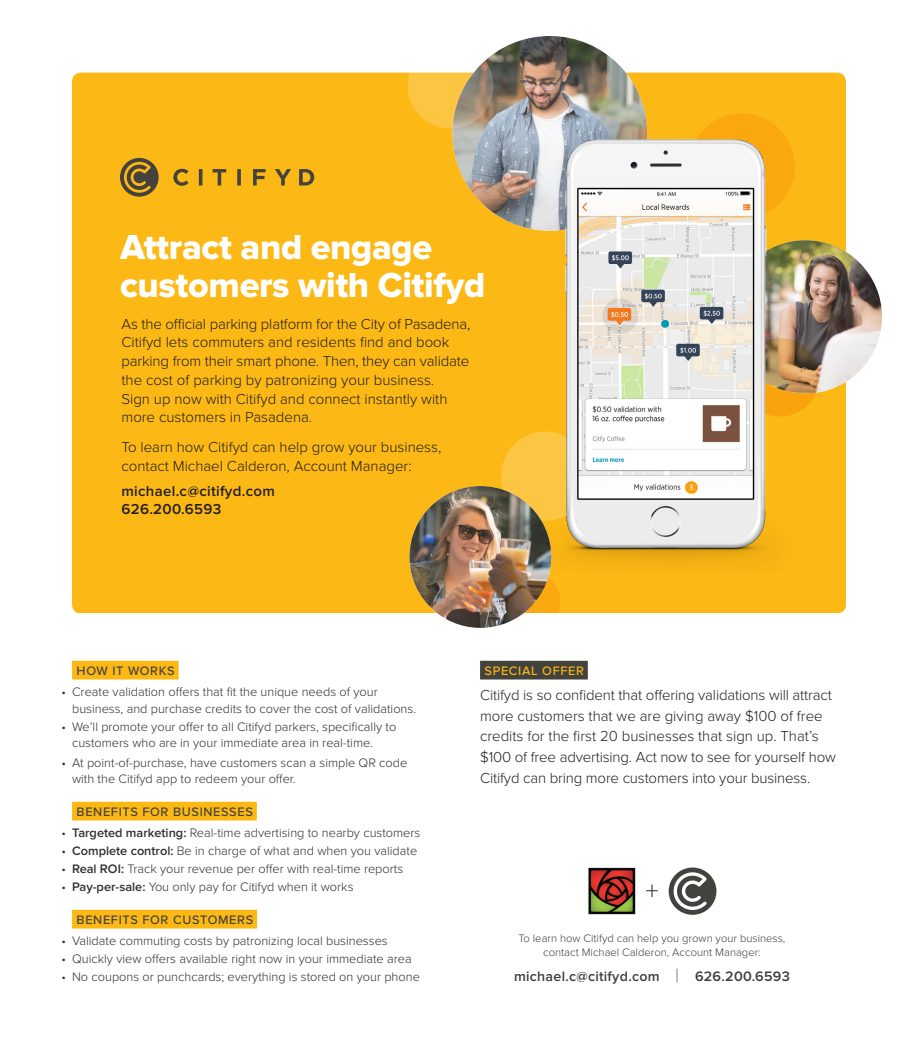
<style>
.page{position:relative;width:918px;height:1053px;background:#fff}
.page>*{position:absolute;margin:0;border:0;box-sizing:border-box;transform-origin:0 0}
.Introduction{font:36px/37.5px "Proxima Nova Extrabld";letter-spacing:-.01em;color:#fff}
.Benefits{font:300 15px/18.8px "Proxima Nova";color:#231f20}
.Benefits-2{font:600 15px/18.8px "Proxima Nova";letter-spacing:.02em;color:#231f20}
.Product_Overview{font:600 14.25px "Proxima Nova";letter-spacing:.02em;color:#3e3e3f}
.Benefits-3{font:300 12.75px/16.5px "Proxima Nova";color:#312f30}
.Benefit_Title{font:500 12.75px "Proxima Nova";letter-spacing:.05em;color:#43423d}
.Benefit_Title-2{font:500 12.75px "Proxima Nova";letter-spacing:.05em;color:#fcb814}
.Product_Overview-2{font:300 11.25px/14.2px "Proxima Nova";color:#3e3e3f;text-align:center}
.s1{font-weight:600}
.s2{font-family:"Proxima Nova T";font-weight:100;font-size:19.5px}
</style>
<div class="page">
<div style="left:72px;top:73px;width:774px;height:541px;background:#fcb814;border-radius:9px"></div>
<div style="left:689px;top:113px;width:106px;height:106px;background:#fba80e;border-radius:50%"></div>
<svg style="left:500px;top:571px;width:60px;height:61px"></svg>
<div style="left:72px;top:661px;width:107px;height:19px;background:#fcb814"></div>
<div style="left:72px;top:802px;width:185px;height:19px;background:#fcb814"></div>
<div style="left:72px;top:910px;width:185px;height:19px;background:#fcb814"></div>
<img style="left:452px;top:36px;width:195px;height:195px;border-radius:97px">
<img style="left:729px;top:240px;width:153px;height:153px;border-radius:77px">
<div style="left:501px;top:431px;width:89px;height:90px;background:#fcc542;border-radius:50%"></div>
<svg style="left:408px;top:43px;width:85px;height:86px"></svg>
<svg style="left:741px;top:338px;width:78px;height:79px"></svg>
<img style="left:541px;top:124px;width:256px;height:449px">
<svg style="left:120px;top:158px;width:39px;height:39px"></svg>
<svg style="left:173px;top:169px;width:16px;height:17px"></svg>
<hr style="left:199px;top:169px;width:3px;height:17px;background:#43423d">
<svg style="left:213px;top:169px;width:13px;height:17px"></svg>
<svg style="left:237px;top:169px;width:4px;height:17px"></svg>
<svg style="left:253px;top:169px;width:13px;height:17px"></svg>
<svg style="left:275px;top:169px;width:16px;height:17px"></svg>
<svg style="left:299px;top:169px;width:15px;height:17px"></svg>
<div style="left:480px;top:661px;width:108px;height:19px;background:#43423d"></div>
<img style="left:588px;top:868px;width:47px;height:46px">
<svg style="left:646px;top:885px;width:12px;height:12px"></svg>
<svg style="left:669px;top:868px;width:47px;height:47px"></svg>
<div style="left:72px;top:614px;width:774px;height:18px;background:#fff"></div>
<img style="left:410px;top:486px;width:141px;height:142px;border-radius:71px">
<p class="Introduction" style="left:120px;top:230px;width:367px">Attract and engage customers with Citifyd</p>
<p class="Benefits" style="left:122px;top:314px;width:350px">As the official parking platform for the City of Pasadena, Citifyd lets commuters and residents find and book parking from their smart phone. Then, they can validate the cost of parking by patronizing your business.<br>Sign up now with Citifyd and connect instantly with more customers in Pasadena.</p>
<p class="Benefits" style="left:122px;top:438px;width:321px">To learn how Citifyd can help grow your business, contact Michael Calderon, Account Manager:</p>
<p class="Benefits-2" style="left:122px;top:482px;width:155px">michael.c@citifyd.com<br>626.200.6593</p>
<p class="Benefit_Title" style="left:77px;top:663px;width:100px">HOW IT WORKS</p>
<p class="Benefits-3" style="left:72px;top:684px;width:346px;text-indent:-10px">• Create validation offers that fit the unique needs of your business, and purchase credits to cover the cost of validations.</p>
<p class="Benefits-3" style="left:72px;top:718px;width:326px;text-indent:-10px">• We’ll promote your offer to all Citifyd parkers, specifically to customers who are in your immediate area in real-time.</p>
<p class="Benefits-3" style="left:72px;top:754px;width:337px;text-indent:-10px">• At point-of-purchase, have customers scan a simple QR code with the Citifyd app to redeem your offer.</p>
<p class="Benefit_Title" style="left:77px;top:804px;width:178px">BENEFITS FOR BUSINESSES</p>
<p class="Benefits-3" style="left:62px;top:825px;width:360px">• <span class="s1">Targeted marketing:</span> Real-time advertising to nearby customers</p>
<p class="Benefits-3" style="left:62px;top:843px;width:357px">• <span class="s1">Complete control:</span> Be in charge of what and when you validate</p>
<p class="Benefits-3" style="left:62px;top:861px;width:343px">• <span class="s1">Real ROI:</span> Track your revenue per offer with real-time reports</p>
<p class="Benefits-3" style="left:62px;top:879px;width:293px">• <span class="s1">Pay-per-sale:</span> You only pay for Citifyd when it works</p>
<p class="Benefit_Title" style="left:77px;top:912px;width:178px">BENEFITS FOR CUSTOMERS</p>
<p class="Benefits-3" style="left:62px;top:933px;width:328px">• Validate commuting costs by patronizing local businesses</p>
<p class="Benefits-3" style="left:62px;top:951px;width:352px">• Quickly view offers available right now in your immediate area</p>
<p class="Benefits-3" style="left:62px;top:969px;width:360px">• No coupons or punchcards; everything is stored on your phone</p>
<p class="Benefit_Title-2" style="left:485px;top:663px;width:101px">SPECIAL OFFER</p>
<p class="Benefits" style="left:480px;top:685px;width:357px;line-height:20.7px">Citifyd is so confident that offering validations will attract more customers that we are giving away $100 of free credits for the first 20 businesses that sign up. That’s $100 of free advertising. Act now to see for yourself how Citifyd can bring more customers into your business.</p>
<p class="Product_Overview-2" style="left:519px;top:931px;width:268px">To learn how Citifyd can help you grown your business, contact Michael Calderon, Account Manager:</p>
<p class="Product_Overview" style="left:514px;top:968px;width:277px">michael.c@citifyd.com <span class="s2">|</span> 626.200.6593</p>
</div>
